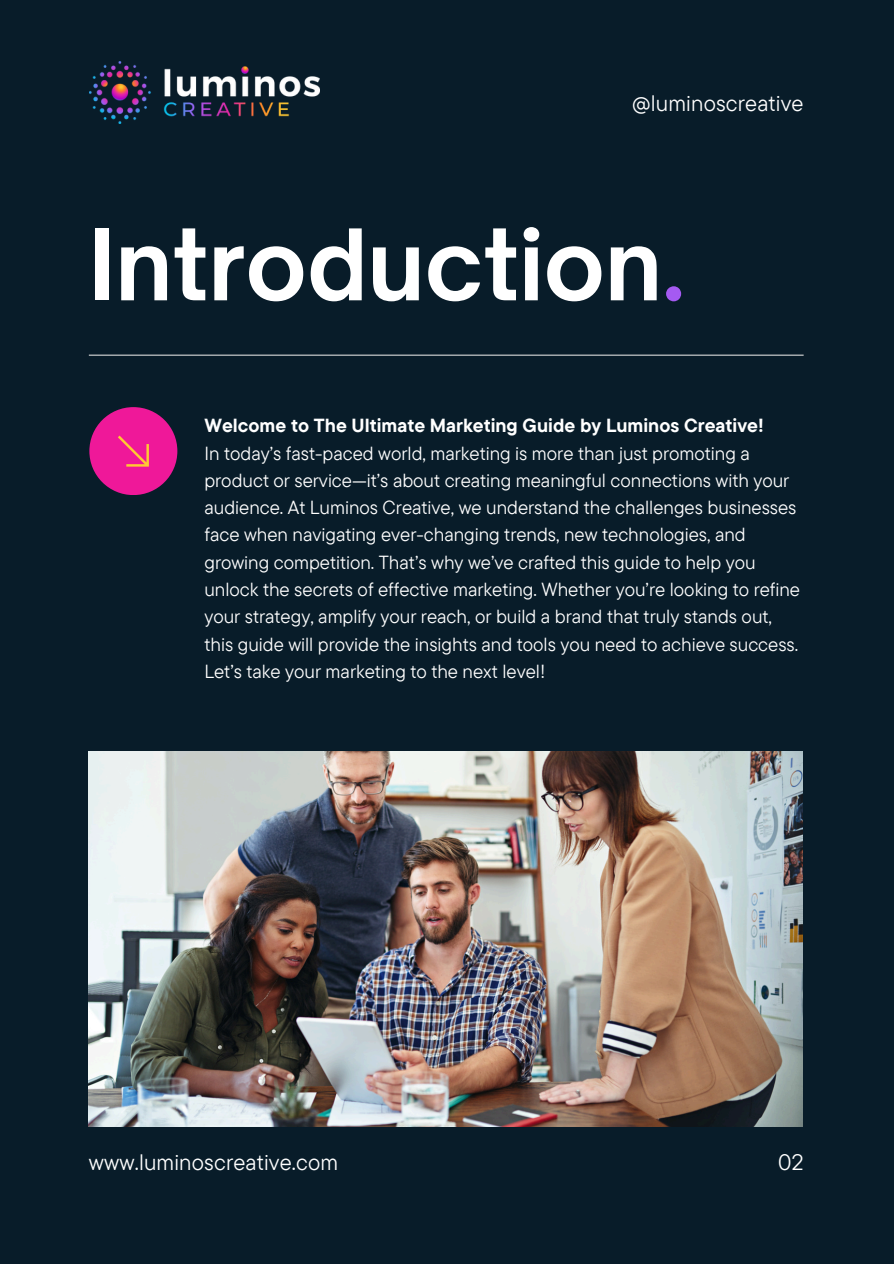
<style>
.page{position:relative;width:894px;height:1264px;background:#fff}
.page>*{position:absolute;margin:0;border:0;box-sizing:border-box;transform-origin:0 0}
.t1{font:700 94.2px "Open Sauce One";color:#fff}
.t2{font:22.35px "TT Commons Pro";letter-spacing:.01em;color:#fff}
.t3{font:18.9px/27.3px "TT Commons Pro";color:#fff}
.t4{font:700 18.9px "TT Commons Pro";color:#fff}
.s1{color:#a55af2}
</style>
<div class="page">
<div style="left:0;top:0;width:893px;height:1263px;background:#081c29"></div>
<img style="left:89px;top:751px;width:713px;height:375px">
<hr style="left:89px;top:354px;width:714px;height:2px;background:#d9d9d9">
<div style="left:89px;top:407px;width:88px;height:88px;background:#ef1899;border-radius:50%"></div>
<svg style="left:118px;top:435px;width:31px;height:31px"></svg>
<img style="left:89px;top:61px;width:230px;height:62px">
<p class="t2" style="left:632px;top:88px;width:173px">@luminoscreative</p>
<p class="t1" style="left:89px;top:206px;width:597px">Introduction<span class="s1">.</span></p>
<p class="t4" style="left:204px;top:413px;width:560px">Welcome to The Ultimate Marketing Guide by Luminos Creative!</p>
<p class="t3" style="left:204px;top:439px;width:597px">In today’s fast-paced world, marketing is more than just promoting a product or service—it’s about creating meaningful connections with your audience. At Luminos Creative, we understand the challenges businesses face when navigating ever-changing trends, new technologies, and growing competition. That’s why we’ve crafted this guide to help you unlock the secrets of effective marketing. Whether you’re looking to refine your strategy, amplify your reach, or build a brand that truly stands out, this guide will provide the insights and tools you need to achieve success.<br>Let’s take your marketing to the next level!</p>
<h2 class="t2" style="left:89px;top:1147px;width:251px">www.luminoscreative.com</h2>
<p class="t2" style="left:778px;top:1147px;width:27px">02</p>
</div>
